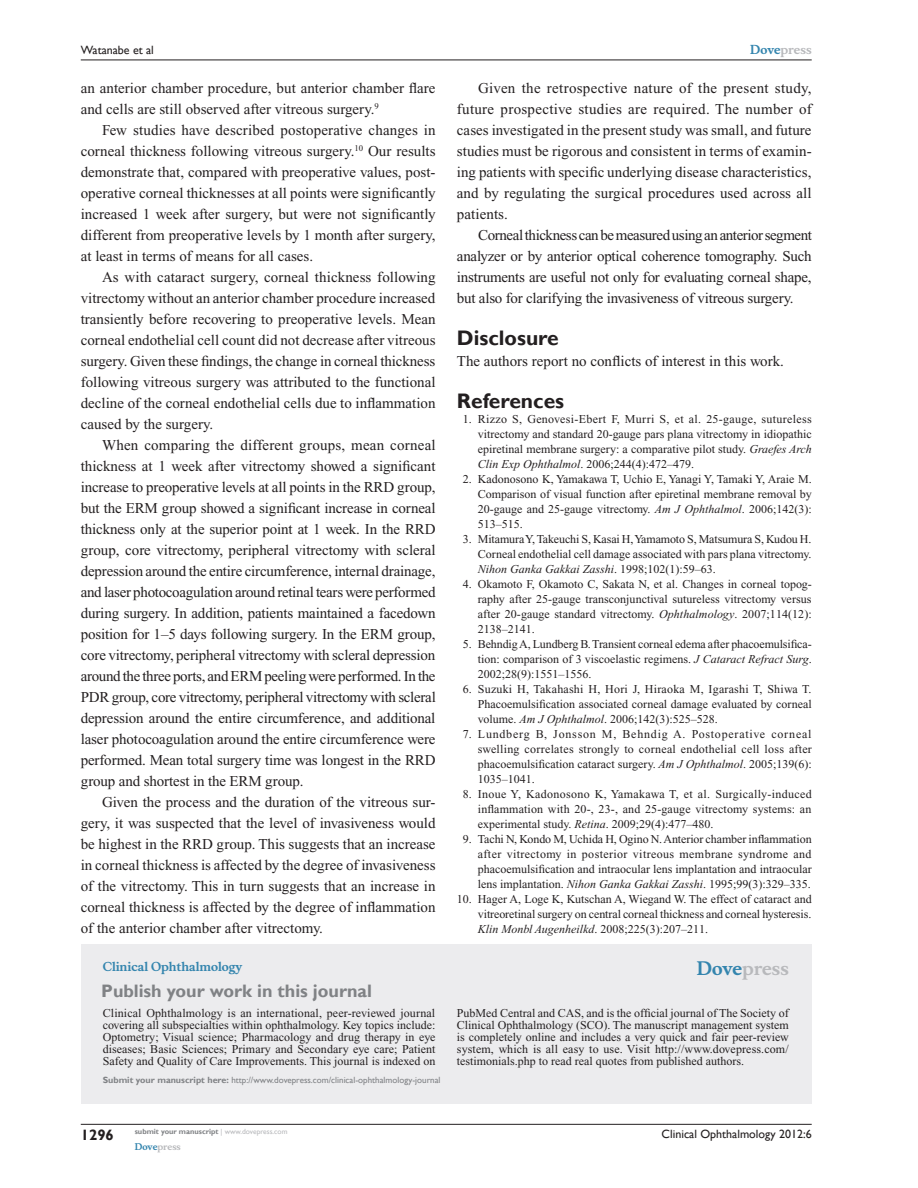
<style>
.page{position:relative;width:918px;height:1188px;background:#fff}
.page>*{position:absolute;margin:0;border:0;box-sizing:border-box;transform-origin:0 0}
.RefH{font:700 21px "Gill Sans";color:#231f20}
.PromBx-H1{font:700 18px "Gill Sans";color:#808285}
.PromBx-Brand{font:700 18px "Musee";color:#b8b9bc}
.Tx{font:15px/21px "Times New Roman";color:#231f20;text-align:justify}
.TxF{font:15px "Times New Roman";color:#231f20}
.t1{font:700 15px "Gill Sans";color:#231f20}
.RefNL2{font:12px/15px "Times New Roman";color:#231f20;text-align:justify}
.PromBx-Tx{font:12px/12px "Times New Roman";color:#231f20;text-align:justify}
.t2{font:12px "Gill Sans";color:#231f20}
.PromBx-JrnlName{font:700 12px "Musee";color:#3485ae}
.t3{font:700 12px "Musee";color:#b8b9bc}
.PromBx-SubmitMssWebA{font:9px "Gill Sans";color:#808285}
.t4{font:700 9px "Musee";color:#b8b9bc}
.t5{font:700 7.5px "Gill Sans";color:#808285}
.s1{color:#3485ae}
.s2{font-style:italic}
.s3{font-weight:700}
.s4{font-weight:400;color:#b8b9bc}
</style>
<div class="page">
<div style="left:81px;top:944px;width:731px;height:159px;background:#ececee"></div>
<hr style="left:81px;top:1124px;width:731px;height:1px;background:#231f20">
<hr style="left:81px;top:60px;width:731px;height:1px;background:#231f20">
<p class="t2" style="left:81px;top:43px;width:75px">Watanabe et al</p>
<p class="t3" style="left:750px;top:43px;width:63px"><span class="s1">Dove</span>press</p>
<p class="Tx" style="left:81px;top:77px;width:356px">an anterior chamber procedure, but anterior chamber flare and cells are still observed after vitreous surgery.<sup>9</sup></p>
<p class="Tx" style="left:81px;top:119px;width:356px;text-indent:21px">Few studies have described postoperative changes in corneal thickness following vitreous surgery.<sup>10</sup> Our results demonstrate that, compared with preoperative values, post&shy;operative corneal thicknesses at all points were significantly increased 1 week after surgery, but were not significantly different from preoperative levels by 1 month after surgery, at least in terms of means for all cases.</p>
<p class="Tx" style="left:81px;top:266px;width:356px;text-indent:21px">As with cataract surgery, corneal thickness following vitrectomy without an anterior chamber procedure increased transiently before recovering to preoperative levels. Mean corneal endothelial cell count did not decrease after vitreous surgery. Given these findings, the change in corneal thickness following vitreous surgery was attributed to the functional decline of the corneal endothelial cells due to inflammation caused by the surgery.</p>
<p class="Tx" style="left:81px;top:434px;width:357px;text-indent:21px">When comparing the different groups, mean corneal thickness at 1 week after vitrectomy showed a significant increase to preoperative levels at all points in the RRD group, but the ERM group showed a significant increase in corneal thickness only at the superior point at 1 week. In the RRD group, core vitrectomy, peripheral vitrectomy with scleral depression around the entire circumference, internal drainage, and laser photocoagulation around retinal tears were performed during surgery. In addition, patients maintained a facedown position for 1–5 days following surgery. In the ERM group, core vitrectomy, peripheral vitrectomy with scleral depression around the three ports, and ERM peeling were performed. In the PDR group, core vitrectomy, peripheral vitrectomy with scleral depression around the entire circumference, and additional laser photocoagulation around the entire circumference were performed. Mean total surgery time was longest in the RRD group and shortest in the ERM group.</p>
<p class="Tx" style="left:81px;top:791px;width:356px;text-indent:21px">Given the process and the duration of the vitreous sur&shy;gery, it was suspected that the level of invasiveness would be highest in the RRD group. This suggests that an increase in corneal thickness is affected by the degree of invasiveness of the vitrectomy. This in turn suggests that an increase in corneal thickness is affected by the degree of inflammation of the anterior chamber after vitrectomy.</p>
<p class="Tx" style="left:457px;top:77px;width:357px;text-indent:21px">Given the retrospective nature of the present study, future prospective studies are required. The number of cases investigated in the present study was small, and future studies must be rigorous and consistent in terms of examin&shy;ing patients with specific underlying disease characteristics, and by regulating the surgical procedures used across all patients.</p>
<p class="Tx" style="left:457px;top:224px;width:357px;text-indent:21px">Corneal thickness can be measured using an anterior segment analyzer or by anterior optical coherence tomography. Such instruments are useful not only for evaluating corneal shape, but also for clarifying the invasiveness of vitreous surgery.</p>
<h1 class="RefH" style="left:457px;top:325px;width:103px">Disclosure</h1>
<p class="TxF" style="left:457px;top:352px;width:329px">The authors report no conflicts of interest in this work.</p>
<p class="RefH" style="left:457px;top:388px;width:109px">References</p>
<p class="RefNL2" style="left:478px;top:411px;width:335px;text-indent:-15px">1. Rizzo S, Genovesi-Ebert F, Murri S, et al. 25-gauge, sutureless vitrectomy and standard 20-gauge pars plana vitrectomy in idiopathic epiretinal membrane surgery: a comparative pilot study. <span class="s2">Graefes Arch Clin Exp Ophthalmol</span>. 2006;244(4):472–479.</p>
<p class="RefNL2" style="left:478px;top:471px;width:335px;text-indent:-15px">2. Kadonosono K, Yamakawa T, Uchio E, Yanagi Y, Tamaki Y, Araie M.<br>Comparison of visual function after epiretinal membrane removal by 20-gauge and 25-gauge vitrectomy. <span class="s2">Am J Ophthalmol</span>. 2006;142(3):<br>513–515.</p>
<p class="RefNL2" style="left:478px;top:531px;width:335px;text-indent:-15px">3. Mitamura Y, Takeuchi S, Kasai H, Yamamoto S, Matsumura S, Kudou H.<br>Corneal endothelial cell damage associated with pars plana vitrectomy.<br><span class="s2">Nihon Ganka Gakkai Zasshi</span>. 1998;102(1):59–63.</p>
<p class="RefNL2" style="left:478px;top:576px;width:335px;text-indent:-15px">4. Okamoto F, Okamoto C, Sakata N, et al. Changes in corneal topog&shy;raphy after 25-gauge transconjunctival sutureless vitrectomy versus after 20-gauge standard vitrectomy. <span class="s2">Ophthalmology</span>. 2007;114(12):<br>2138–2141.</p>
<p class="RefNL2" style="left:478px;top:636px;width:335px;text-indent:-15px">5. Behndig A, Lundberg B. Transient corneal edema after phacoemulsifica&shy;tion: comparison of 3 viscoelastic regimens. <span class="s2">J Cataract Refract Surg</span>.<br>2002;28(9):1551–1556.</p>
<p class="RefNL2" style="left:478px;top:681px;width:335px;text-indent:-15px">6. Suzuki H, Takahashi H, Hori J, Hiraoka M, Igarashi T, Shiwa T.<br>Phacoemulsification associated corneal damage evaluated by corneal volume. <span class="s2">Am J Ophthalmol</span>. 2006;142(3):525–528.</p>
<p class="RefNL2" style="left:478px;top:726px;width:336px;text-indent:-15px">7. Lundberg B, Jonsson M, Behndig A. Postoperative corneal swelling correlates strongly to corneal endothelial cell loss after phacoemulsification cataract surgery. <span class="s2">Am J Ophthalmol</span>. 2005;139(6):<br>1035–1041.</p>
<p class="RefNL2" style="left:478px;top:786px;width:335px;text-indent:-15px">8. Inoue Y, Kadonosono K, Yamakawa T, et al. Surgically-induced inflammation with 20-, 23-, and 25-gauge vitrectomy systems: an experimental study. <span class="s2">Retina</span>. 2009;29(4):477–480.</p>
<p class="RefNL2" style="left:478px;top:831px;width:335px;text-indent:-15px">9. Tachi N, Kondo M, Uchida H, Ogino N. Anterior chamber inflammation after vitrectomy in posterior vitreous membrane syndrome and phacoemulsification and intraocular lens implantation and intraocular lens implantation. <span class="s2">Nihon Ganka Gakkai Zasshi</span>. 1995;99(3):329–335.</p>
<p class="RefNL2" style="left:478px;top:891px;width:335px;text-indent:-21px">10. Hager A, Loge K, Kutschan A, Wiegand W. The effect of cataract and vitreoretinal surgery on central corneal thickness and corneal hysteresis.<br><span class="s2">Klin Monbl Augenheilkd</span>. 2008;225(3):207–211.</p>
<p class="PromBx-JrnlName" style="left:103px;top:959px;width:141px">Clinical Ophthalmology</p>
<p class="PromBx-H1" style="left:101px;top:980px;width:272px">Publish your work in this journal</p>
<p class="PromBx-Brand" style="left:697px;top:958px;width:94px"><span class="s1">Dove</span>press</p>
<p class="PromBx-Tx" style="left:103px;top:1007px;width:334px">Clinical Ophthalmology is an international, peer-reviewed journal covering all subspecialties within ophthalmology. Key topics include:<br>Optometry; Visual science; Pharmacology and drug therapy in eye diseases; Basic Sciences; Primary and Secondary eye care; Patient Safety and Quality of Care Improvements. This journal is indexed on</p>
<p class="PromBx-Tx" style="left:457px;top:1007px;width:333px">PubMed Central and CAS, and is the official journal of The Society of Clinical Ophthalmology (SCO). The manuscript management system is completely online and includes a very quick and fair peer-review system, which is all easy to use. Visit http://www.dovepress.com/ testimonials.php to read real quotes from published authors.</p>
<p class="PromBx-SubmitMssWebA" style="left:103px;top:1075px;width:339px"><span class="s3">Submit your manuscript here:</span> http://www.dovepress.com/clinical-ophthalmology-journal</p>
<p class="t1" style="left:81px;top:1126px;width:35px">1296</p>
<p class="t5" style="left:135px;top:1127px;width:154px">submit your manuscript <span class="s4">| www.dovepress.com</span></p>
<p class="t4" style="left:135px;top:1141px;width:48px"><span class="s1">Dove</span>press</p>
<p class="t2" style="left:662px;top:1127px;width:152px">Clinical Ophthalmology 2012:6</p>
</div>
